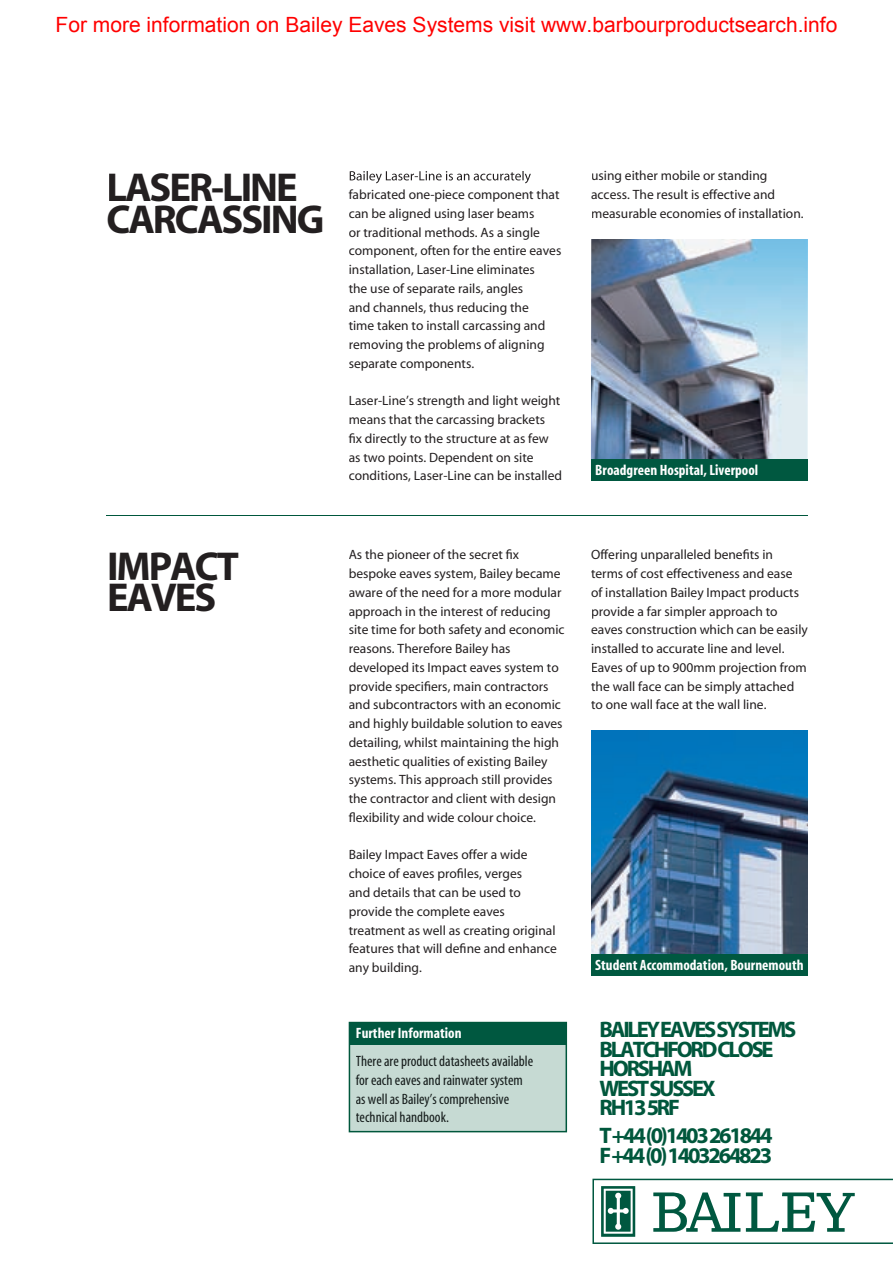
<style>
.page{position:relative;width:893px;height:1263px;background:#fff}
.page>*{position:absolute;margin:0;border:0;box-sizing:border-box;transform-origin:0 0}
.t1{font:700 40.5px/31.5px "Bailey";letter-spacing:-.05em;color:#231f20}
.t2{font:700 22.5px/19.5px "Bailey";letter-spacing:-.1em;color:#00573c}
.t3{font:21px "Arial";color:#f00}
.t4{font:15px/18.8px "Bailey Condensed";color:#141b1a}
.t5{font:700 15px "Bailey Condensed";color:#fff}
.t6{font:13.5px/18.8px "Bailey";color:#231f20}
</style>
<div class="page">
<svg style="left:592px;top:1179px;width:301px;height:65px"></svg>
<hr style="left:106px;top:515px;width:702px;height:1px;background:#00573c">
<svg style="left:350px;top:171px;width:181px;height:12px"></svg>
<img style="left:591px;top:239px;width:217px;height:220px">
<div style="left:591px;top:459px;width:217px;height:22px;background:#005840"></div>
<svg style="left:349px;top:1022px;width:218px;height:110px;background:#b6cfc7"></svg>
<div style="left:356px;top:1056px;width:177px;height:13px;background:#c6dad3"></div>
<div style="left:356px;top:1074px;width:167px;height:14px;background:#c6dad3"></div>
<div style="left:356px;top:1093px;width:153px;height:14px;background:#c6dad3"></div>
<div style="left:356px;top:1112px;width:92px;height:10px;background:#c6dad3"></div>
<div style="left:349px;top:1023px;width:217px;height:21px;background:#005840"></div>
<img style="left:591px;top:731px;width:217px;height:223px">
<div style="left:591px;top:954px;width:217px;height:22px;background:#005840"></div>
<h3 class="t3" style="left:56px;top:11px;width:783px">For more information on Bailey Eaves Systems visit www.barbourproductsearch.info</h3>
<h1 class="t1" style="left:106px;top:173px;width:219px">LASER-LINE<br>CARCASSING</h1>
<p class="t6" style="left:349px;top:186px;width:214px">fabricated one-piece component that can be aligned using laser beams<br>or traditional methods. As a single component, often for the entire eaves installation, Laser-Line eliminates<br>the use of separate rails, angles<br>and channels, thus reducing the<br>time taken to install carcassing and removing the problems of aligning separate components.</p>
<p class="t6" style="left:349px;top:392px;width:215px">Laser-Line’s strength and light weight means that the carcassing brackets<br>fix directly to the structure at as few as two points. Dependent on site conditions, Laser-Line can be installed</p>
<h1 class="t1" style="left:107px;top:552px;width:134px">IMPACT<br>EAVES</h1>
<p class="t6" style="left:349px;top:546px;width:217px">As the pioneer of the secret fix bespoke eaves system, Bailey became aware of the need for a more modular approach in the interest of reducing site time for both safety and economic reasons. Therefore Bailey has developed its Impact eaves system to provide specifiers, main contractors and subcontractors with an economic and highly buildable solution to eaves detailing, whilst maintaining the high aesthetic qualities of existing Bailey systems. This approach still provides the contractor and client with design flexibility and wide colour choice.</p>
<p class="t6" style="left:349px;top:846px;width:210px">Bailey Impact Eaves offer a wide choice of eaves profiles, verges<br>and details that can be used to provide the complete eaves treatment as well as creating original features that will define and enhance any building.</p>
<p class="t5" style="left:356px;top:1026px;width:107px">Further Information</p>
<p class="t4" style="left:356px;top:1052px;width:179px">There are product datasheets available for each eaves and rainwater system as well as Bailey’s comprehensive technical handbook.</p>
<p class="t6" style="left:591px;top:167px;width:214px">using either mobile or standing access. The result is effective and measurable economies of installation.</p>
<p class="t5" style="left:595px;top:462px;width:164px">Broadgreen Hospital, Liverpool</p>
<p class="t6" style="left:591px;top:546px;width:218px">Offering unparalleled benefits in terms of cost effectiveness and ease<br>of installation Bailey Impact products provide a far simpler approach to eaves construction which can be easily installed to accurate line and level.<br>Eaves of up to 900mm projection from the wall face can be simply attached to one wall face at the wall line.</p>
<p class="t5" style="left:595px;top:957px;width:210px">Student Accommodation, Bournemouth</p>
<h2 class="t2" style="left:600px;top:1021px;width:198px">BAILEY EAVES SYSTEMS<br>BLATCHFORD CLOSE<br>HORSHAM<br>WEST SUSSEX<br>RH13 5RF</h2>
<h2 class="t2" style="left:600px;top:1127px;width:175px">T +44 (0)1403 261844<br>F +44 (0) 1403264823</h2>
</div>
